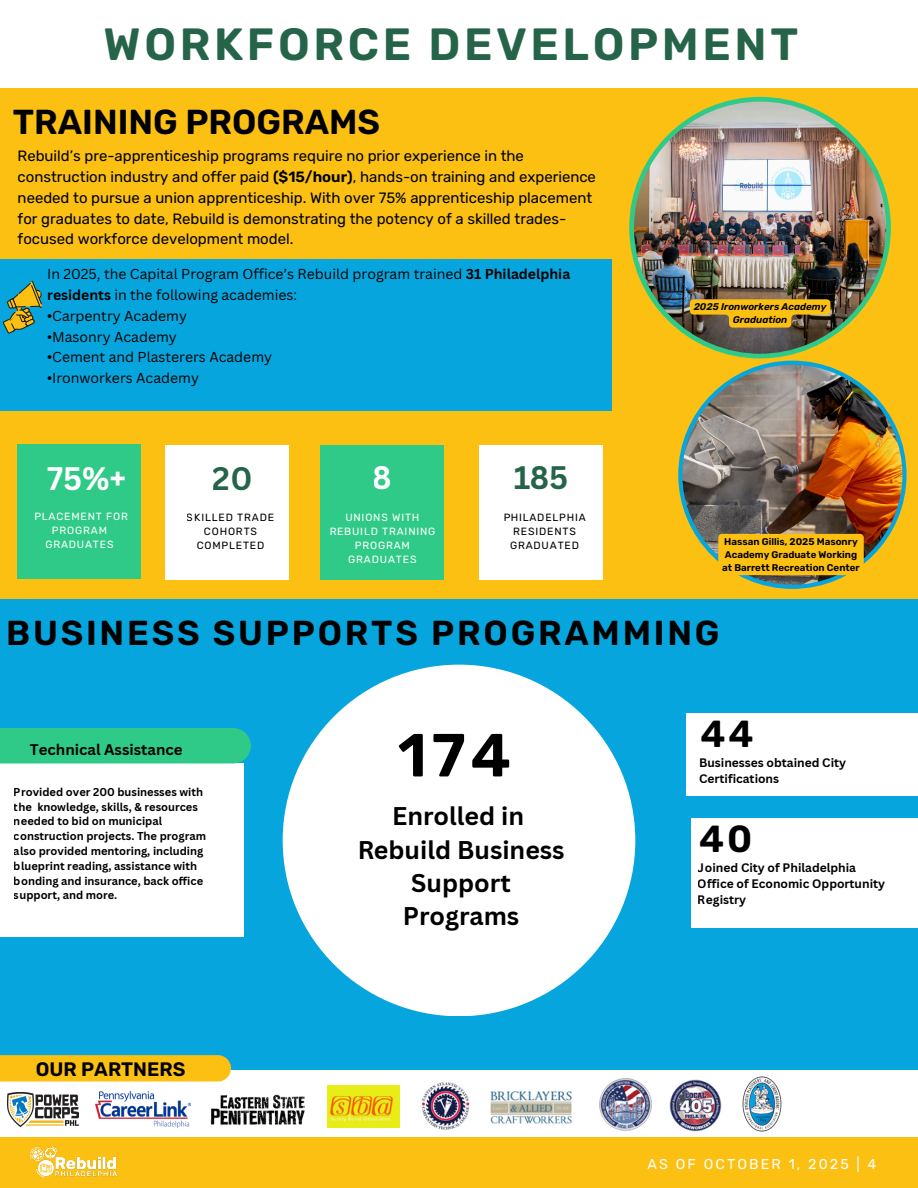
<style>
.page{position:relative;width:918px;height:1188px;background:#fff}
.page>*{position:absolute;margin:0;border:0;box-sizing:border-box;transform-origin:0 0}
.t1{font:600 60.75px "Rubik";color:#000}
.t2{font:600 45.15px "Rubik";letter-spacing:.08em;color:#256449}
.t3{font:600 37.65px "Rubik";color:#000}
.t4{font:600 34.65px "Rubik";letter-spacing:.08em;color:#000}
.t5{font:600 34.65px "Rubik";color:#000}
.t6{font:700 31.65px "Canva Sans";color:#fff}
.t7{font:700 31.65px "Canva Sans";color:#256449}
.t8{font:700 24.9px/33.3px "Canva Sans";color:#000;text-align:center}
.t9{font:600 19.5px "Rubik";color:#000}
.t10{font:15px/20.9px "Rubik";color:#000}
.t11{font:700 15px "Canva Sans";color:#000}
.t12{font:14.25px "Rubik";letter-spacing:.15em;color:#fff}
.t13{font:13.95px/20.9px "Canva Sans";color:#000}
.t14{font:700 12px/16px "Canva Sans";color:#000}
.t15{font:700 11.1px/14.9px "Canva Sans";color:#000}
.t16{font:10.5px/14px "Rubik";letter-spacing:.08em;color:#fff;text-align:center}
.t17{font:10.5px/14px "Rubik";letter-spacing:.08em;color:#000;text-align:center}
.t18{font:600 9.75px/13px "Rubik";color:#000}
.t19{font:italic 600 9.75px/13px "Rubik";color:#000;text-align:center}
.s1{font-weight:600}
.s2{font-weight:700}
</style>
<div class="page">
<div style="left:0;top:0;width:918px;height:623px;background:#fbc012"></div>
<div style="left:165px;top:445px;width:124px;height:135px;background:#fff"></div>
<img style="left:629px;top:97px;width:262px;height:261px">
<img style="left:678px;top:361px;width:229px;height:228px">
<div style="left:0;top:599px;width:918px;height:471px;background:#07a5dd"></div>
<div style="left:0;top:1137px;width:918px;height:51px;background:#fbc012"></div>
<img style="left:30px;top:1145px;width:87px;height:33px">
<img style="left:8px;top:1093px;width:71px;height:33px">
<img style="left:95px;top:1091px;width:96px;height:36px">
<img style="left:210px;top:1094px;width:95px;height:33px">
<img style="left:421px;top:1082px;width:49px;height:48px">
<img style="left:490px;top:1091px;width:81px;height:33px">
<div style="left:0;top:1055px;width:231px;height:27px;background:#fbc012"></div>
<div style="left:0;top:0;width:918px;height:88px;background:#fff"></div>
<div style="left:0;top:259px;width:611px;height:151px;background:#07a5dd"></div>
<svg style="left:3px;top:281px;width:39px;height:53px"></svg>
<div style="left:17px;top:444px;width:124px;height:135px;background:#2fca87"></div>
<div style="left:0;top:763px;width:243px;height:174px;background:#fff"></div>
<div style="left:0;top:728px;width:251px;height:35px;background:#2fca87"></div>
<div style="left:320px;top:445px;width:124px;height:135px;background:#2fca87"></div>
<div style="left:479px;top:445px;width:124px;height:135px;background:#fff"></div>
<svg style="left:283px;top:665px;width:352px;height:351px;fill:#fff"></svg>
<div style="left:692px;top:850px;width:226px;height:78px;background:#fff"></div>
<div style="left:692px;top:818px;width:226px;height:96px;background:#fff"></div>
<img style="left:599px;top:1078px;width:53px;height:53px">
<img style="left:670px;top:1080px;width:43px;height:52px">
<img style="left:327px;top:1086px;width:72px;height:41px">
<img style="left:713px;top:1077px;width:69px;height:55px">
<div style="left:686px;top:713px;width:232px;height:83px;background:#fff"></div>
<svg style="left:690px;top:299px;width:140px;height:29px"></svg>
<svg style="left:718px;top:534px;width:146px;height:41px"></svg>
<h4 class="t2" style="left:104px;top:17px;width:696px">WORKFORCE DEVELOPMENT</h4>
<p class="t5" style="left:13px;top:102px;width:369px">TRAINING PROGRAMS</p>
<p class="t10" style="left:18px;top:145px;width:580px">Rebuild’s pre-apprenticeship programs require no prior experience in the construction industry and offer paid <span class="s1">($15/hour)</span>, hands-on training and experience needed to pursue a union apprenticeship. With over 75% apprenticeship placement for graduates to date, Rebuild is demonstrating the potency of a skilled trades&shy;focused workforce development model.</p>
<p class="t13" style="left:47px;top:263px;width:525px">In 2025, the Capital Program Office’s Rebuild program trained <span class="s2">31 Philadelphia residents</span> in the following academies:</p>
<p class="t13" style="left:47px;top:305px;width:141px">•Carpentry Academy</p>
<p class="t13" style="left:47px;top:326px;width:131px">•Masonry Academy</p>
<p class="t13" style="left:47px;top:347px;width:226px">•Cement and Plasterers Academy</p>
<p class="t13" style="left:47px;top:367px;width:153px">•Ironworkers Academy</p>
<h3 class="t6" style="left:47px;top:456px;width:81px">75%+</h3>
<p class="t16" style="left:34px;top:509px;width:95px">PLACEMENT FOR<br>PROGRAM<br>GRADUATES</p>
<h3 class="t7" style="left:213px;top:456px;width:41px">20</h3>
<h3 class="t6" style="left:373px;top:455px;width:21px">8</h3>
<p class="t17" style="left:187px;top:510px;width:89px">SKILLED TRADE<br>COHORTS<br>COMPLETED</p>
<p class="t16" style="left:329px;top:510px;width:108px">UNIONS WITH<br>REBUILD TRAINING<br>PROGRAM<br>GRADUATES</p>
<h3 class="t7" style="left:513px;top:455px;width:57px">185</h3>
<p class="t17" style="left:503px;top:510px;width:84px">PHILADELPHIA<br>RESIDENTS<br>GRADUATED</p>
<p class="t19" style="left:694px;top:300px;width:134px">2025 Ironworkers Academy<br>Graduation</p>
<p class="t18" style="left:722px;top:535px;width:139px">Hassan Gillis, 2025 Masonry<br>Academy Graduate Working at Barrett Recreation Center</p>
<p class="t4" style="left:6px;top:612px;width:715px">BUSINESS SUPPORTS PROGRAMMING</p>
<p class="t11" style="left:30px;top:739px;width:154px">Technical Assistance</p>
<p class="t15" style="left:14px;top:784px;width:191px">Provided over 200 businesses with</p>
<p class="t15" style="left:14px;top:799px;width:194px">the knowledge, skills, &amp; resources needed to bid on municipal construction projects. The program also provided mentoring, including blueprint reading, assistance with bonding and insurance, back office support, and more.</p>
<p class="t9" style="left:36px;top:1057px;width:151px">OUR PARTNERS</p>
<h1 class="t1" style="left:398px;top:720px;width:115px">174</h1>
<h3 class="t8" style="left:357px;top:799px;width:209px">Enrolled in<br>Rebuild Business<br>Support<br>Programs</h3>
<h4 class="t3" style="left:701px;top:711px;width:55px">44</h4>
<p class="t14" style="left:699px;top:754px;width:149px">Businesses obtained City<br>Certifications</p>
<p class="t3" style="left:699px;top:817px;width:55px">40</p>
<p class="t14" style="left:698px;top:859px;width:189px">Joined City of Philadelphia<br>Office of Economic Opportunity<br>Registry</p>
<p class="t12" style="left:648px;top:1156px;width:230px">AS OF OCTOBER 1, 2025 | 4</p>
</div>
